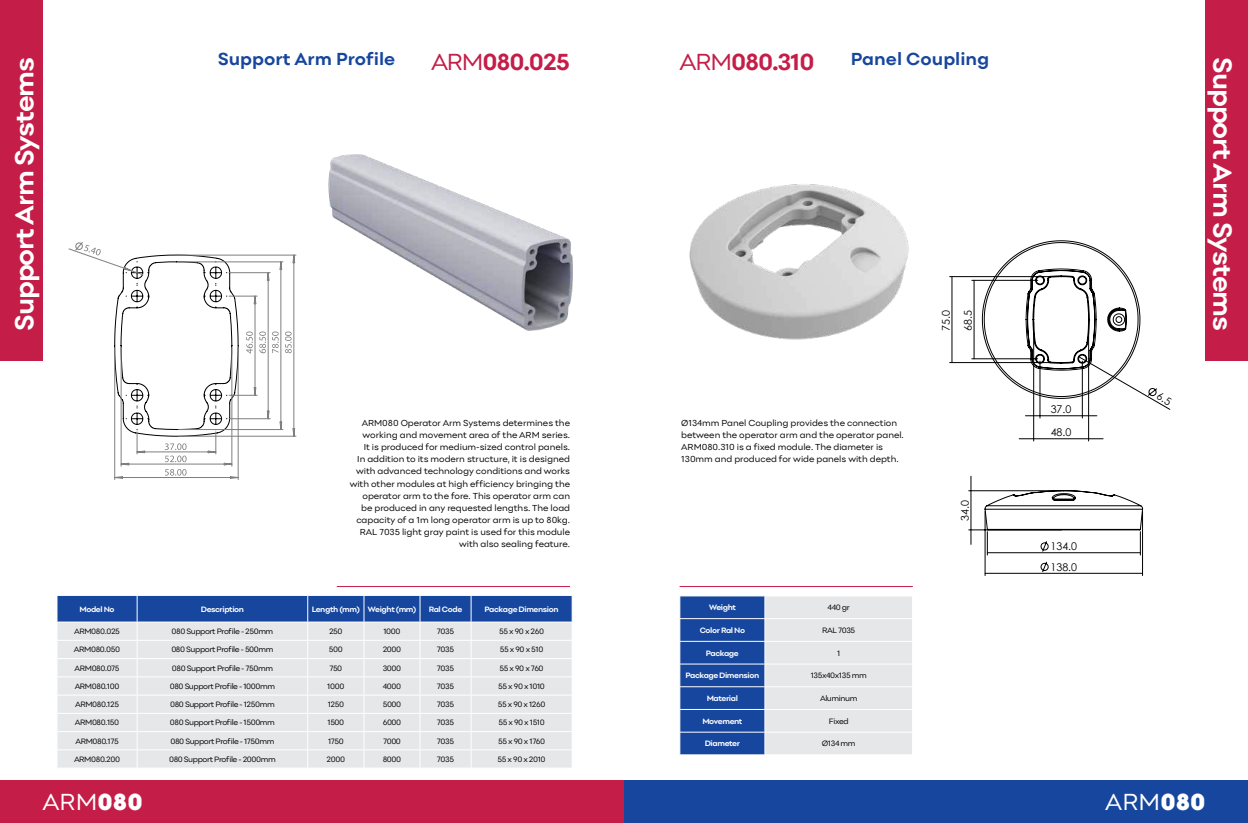
<style>
.page{position:relative;width:1248px;height:823px;background:#fff}
.page>*{position:absolute;margin:0;border:0;box-sizing:border-box;transform-origin:0 0}
.t1{font:700 27px "Point";letter-spacing:-.04em;color:#fff}
.t2{font:700 24px "Point";letter-spacing:-.05em;color:#c41d47}
.t3{font:24px "Point";color:#fff}
.t4{font:700 18px "Point";color:#16469d}
.t5{font:10.7px/22.1px "Century Gothic";color:#000}
.t6{font:9px/12px "Point";letter-spacing:-.005em;color:#000;text-align:right}
.t7{font:8px "Point";letter-spacing:-.05em;color:#000}
.t8{font:700 8px "Point";letter-spacing:-.05em;color:#fff}
.s1{font-weight:400}
.s2{font-weight:900}
</style>
<div class="page">
<div style="left:0;top:0;width:43px;height:360px;background:#c41d47"></div>
<hr style="left:337px;top:585px;width:233px;height:1px;background:#c41d47">
<img style="left:328px;top:154px;width:245px;height:177px">
<div style="left:0;top:780px;width:624px;height:42px;background:#c41d47"></div>
<svg style="left:57px;top:595px;width:516px;height:172px;background:#c9d0de"></svg>
<hr style="left:179px;top:255px;width:117px;height:1px;background:#7f7f7f">
<hr style="left:179px;top:436px;width:117px;height:1px;background:#7f7f7f">
<svg style="left:285px;top:254px;width:10px;height:182px"></svg>
<hr style="left:179px;top:261px;width:104px;height:1px;background:#7f7f7f">
<hr style="left:179px;top:429px;width:104px;height:1px;background:#7f7f7f">
<svg style="left:75px;top:242px;width:164px;height:237px"></svg>
<svg style="left:68px;top:248px;width:214px;height:217px"></svg>
<div style="left:1205px;top:0;width:42px;height:360px;background:#c41d47"></div>
<hr style="left:679px;top:585px;width:233px;height:1px;background:#c41d47">
<svg style="left:679px;top:596px;width:233px;height:158px;background:#9fb0cf"></svg>
<img style="left:689px;top:184px;width:220px;height:156px">
<div style="left:624px;top:780px;width:623px;height:42px;background:#16469d"></div>
<svg style="left:995px;top:240px;width:133px;height:36px"></svg>
<hr style="left:949px;top:276px;width:109px;height:1px;background:#000">
<hr style="left:949px;top:362px;width:109px;height:1px;background:#000">
<hr style="left:1142px;top:511px;width:1px;height:64px;background:#000">
<hr style="left:984px;top:511px;width:1px;height:64px;background:#000">
<svg style="left:951px;top:276px;width:219px;height:297px"></svg>
<svg style="left:1147px;top:388px;width:23px;height:17px"></svg>
<h1 class="t1" style="left:8px;top:330px;width:275px;rotate:-90deg">Support Arm Systems</h1>
<h3 class="t4" style="left:218px;top:48px;width:179px">Support Arm Profile</h3>
<h2 class="t2" style="left:431px;top:47px;width:140px"><span class="s1">ARM</span>080.025</h2>
<p class="t6" style="left:349px;top:417px;width:222px">ARM080 Operator Arm Systems determines the working and movement area of the ARM series.<br>It is produced for medium-sized control panels.<br>In addition to its modern structure, it is designed with advanced technology conditions and works with other modules at high efficiency bringing the operator arm to the fore. This operator arm can be produced in any requested lengths. The load capacity of a 1m long operator arm is up to 80kg.<br>RAL 7035 light gray paint is used for this module with also sealing feature.</p>
<p class="t8" style="left:79px;top:603px;width:37px">Model No</p>
<p class="t8" style="left:201px;top:603px;width:45px">Description</p>
<p class="t8" style="left:312px;top:603px;width:106px">Length (mm) Weight (mm)</p>
<p class="t8" style="left:429px;top:603px;width:35px">Ral Code</p>
<p class="t8" style="left:484px;top:603px;width:76px">Package Dimension</p>
<p class="t7" style="left:74px;top:626px;width:47px">ARM080.025</p>
<p class="t7" style="left:171px;top:626px;width:103px">080 Support Profile - 250mm</p>
<p class="t7" style="left:329px;top:626px;width:15px">250</p>
<p class="t7" style="left:383px;top:626px;width:19px">1000</p>
<p class="t7" style="left:437px;top:626px;width:19px">7035</p>
<p class="t7" style="left:499px;top:626px;width:46px">55 x 90 x 260</p>
<p class="t7" style="left:74px;top:644px;width:48px">ARM080.050</p>
<p class="t7" style="left:171px;top:644px;width:104px">080 Support Profile - 500mm</p>
<p class="t7" style="left:329px;top:644px;width:15px">500</p>
<p class="t7" style="left:383px;top:644px;width:20px">2000</p>
<p class="t7" style="left:437px;top:644px;width:19px">7035</p>
<p class="t7" style="left:500px;top:644px;width:45px">55 x 90 x 510</p>
<p class="t7" style="left:75px;top:662px;width:46px">ARM080.075</p>
<p class="t7" style="left:172px;top:662px;width:103px">080 Support Profile - 750mm</p>
<p class="t7" style="left:329px;top:662px;width:14px">750</p>
<p class="t7" style="left:383px;top:662px;width:20px">3000</p>
<p class="t7" style="left:437px;top:662px;width:19px">7035</p>
<p class="t7" style="left:499px;top:662px;width:46px">55 x 90 x 760</p>
<p class="t7" style="left:75px;top:680px;width:46px">ARM080.100</p>
<p class="t7" style="left:170px;top:680px;width:107px">080 Support Profile - 1000mm</p>
<p class="t7" style="left:327px;top:680px;width:19px">1000</p>
<p class="t7" style="left:383px;top:680px;width:20px">4000</p>
<p class="t7" style="left:437px;top:680px;width:19px">7035</p>
<p class="t7" style="left:498px;top:680px;width:48px">55 x 90 x 1010</p>
<p class="t7" style="left:75px;top:699px;width:45px">ARM080.125</p>
<p class="t7" style="left:170px;top:699px;width:106px">080 Support Profile - 1250mm</p>
<p class="t7" style="left:328px;top:699px;width:18px">1250</p>
<p class="t7" style="left:383px;top:699px;width:20px">5000</p>
<p class="t7" style="left:437px;top:699px;width:19px">7035</p>
<p class="t7" style="left:497px;top:699px;width:49px">55 x 90 x 1260</p>
<p class="t7" style="left:75px;top:717px;width:46px">ARM080.150</p>
<p class="t7" style="left:170px;top:717px;width:107px">080 Support Profile - 1500mm</p>
<p class="t7" style="left:327px;top:717px;width:18px">1500</p>
<p class="t7" style="left:383px;top:717px;width:20px">6000</p>
<p class="t7" style="left:437px;top:717px;width:19px">7035</p>
<p class="t7" style="left:498px;top:717px;width:48px">55 x 90 x 1510</p>
<p class="t7" style="left:75px;top:735px;width:45px">ARM080.175</p>
<p class="t7" style="left:170px;top:735px;width:105px">080 Support Profile - 1750mm</p>
<p class="t7" style="left:328px;top:735px;width:17px">1750</p>
<p class="t7" style="left:383px;top:735px;width:19px">7000</p>
<p class="t7" style="left:437px;top:735px;width:19px">7035</p>
<p class="t7" style="left:498px;top:735px;width:48px">55 x 90 x 1760</p>
<p class="t7" style="left:74px;top:753px;width:48px">ARM080.200</p>
<p class="t7" style="left:169px;top:753px;width:108px">080 Support Profile - 2000mm</p>
<p class="t7" style="left:326px;top:753px;width:20px">2000</p>
<p class="t7" style="left:383px;top:753px;width:20px">8000</p>
<p class="t7" style="left:437px;top:753px;width:19px">7035</p>
<p class="t7" style="left:497px;top:753px;width:50px">55 x 90 x 2010</p>
<h2 class="t3" style="left:43px;top:787px;width:102px">ARM<span class="s2">080</span></h2>
<h2 class="t2" style="left:679px;top:47px;width:136px"><span class="s1">ARM</span>080.310</h2>
<h3 class="t4" style="left:850px;top:48px;width:140px">Panel Coupling</h3>
<p class="t6" style="left:681px;top:417px;width:224px;text-align:left">Ø134mm Panel Coupling provides the connection between the operator arm and the operator panel.<br>ARM080.310 is a fixed module. The diameter is 130mm and produced for wide panels with depth.</p>
<p class="t8" style="left:708px;top:602px;width:29px">Weight</p>
<p class="t7" style="left:827px;top:602px;width:24px">440 gr</p>
<p class="t8" style="left:699px;top:625px;width:47px">Color Ral No</p>
<p class="t7" style="left:822px;top:625px;width:35px">RAL 7035</p>
<p class="t8" style="left:705px;top:647px;width:34px">Package</p>
<p class="t7" style="left:837px;top:647px;width:5px">1</p>
<p class="t8" style="left:685px;top:670px;width:75px">Package Dimension</p>
<p class="t7" style="left:810px;top:670px;width:57px">135x40x135 mm</p>
<p class="t8" style="left:706px;top:693px;width:33px">Material</p>
<p class="t7" style="left:820px;top:693px;width:39px">Aluminum</p>
<p class="t8" style="left:702px;top:715px;width:42px">Movement</p>
<p class="t7" style="left:828px;top:715px;width:21px">Fixed</p>
<p class="t8" style="left:704px;top:738px;width:37px">Diameter</p>
<p class="t7" style="left:821px;top:738px;width:35px">Ø134 mm</p>
<p class="t5" style="left:934px;top:331px;width:22px;rotate:-90deg">75.0<br>68.5</p>
<p class="t5" style="left:953px;top:520px;width:22px;rotate:-90deg">34.0</p>
<p class="t5" style="left:1050px;top:397px;width:22px;line-height:23px">37.0<br>48.0</p>
<p class="t5" style="left:1050px;top:535px;width:28px">134.0</p>
<p class="t5" style="left:1050px;top:555px;width:28px">138.0</p>
<h1 class="t1" style="left:1238px;top:57px;width:275px;rotate:90deg">Support Arm Systems</h1>
<h2 class="t3" style="left:1105px;top:787px;width:102px">ARM<span class="s2">080</span></h2>
</div>
